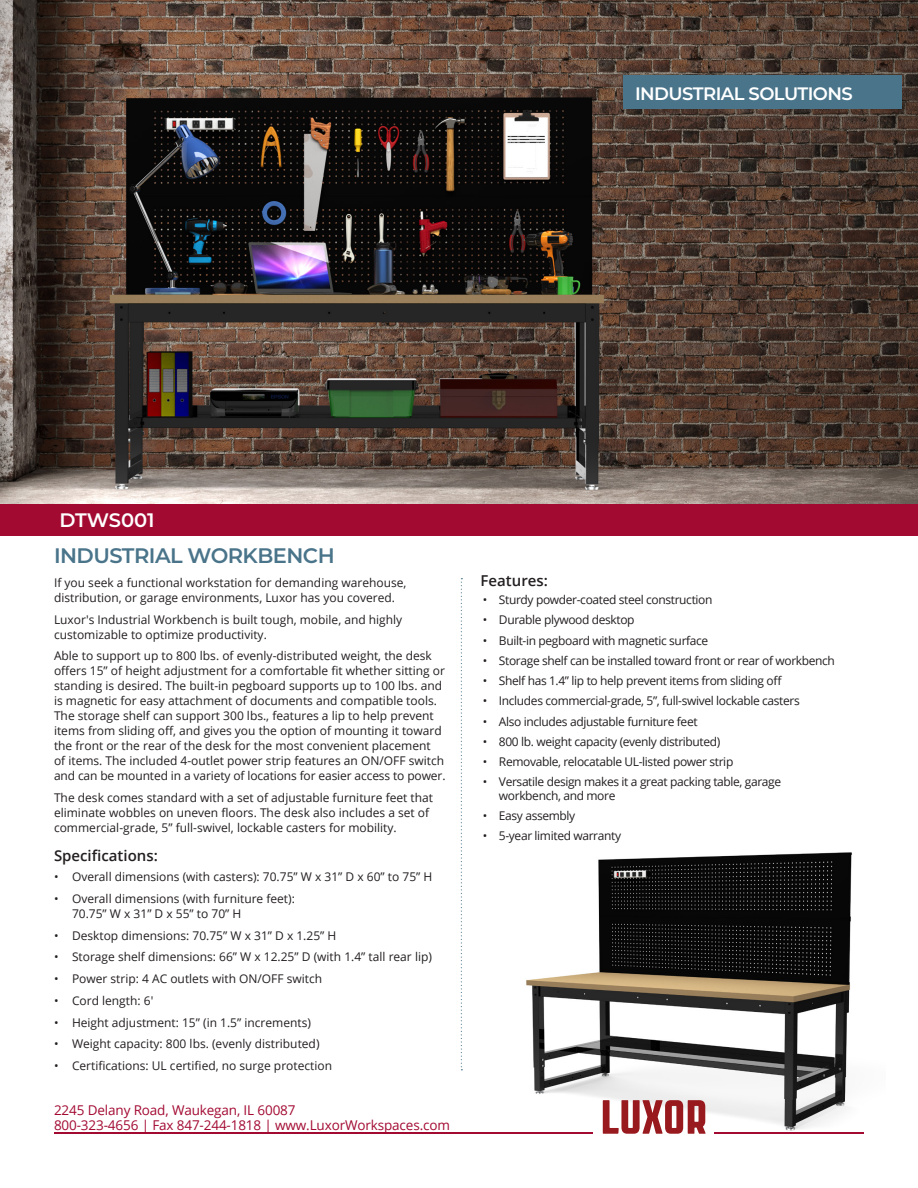
<style>
.page{position:relative;width:918px;height:1188px;background:#fff}
.page>*{position:absolute;margin:0;border:0;box-sizing:border-box;transform-origin:0 0}
.Cover_Headline_-_Col{font:600 21px "Montserrat";letter-spacing:-.025em;color:#49748a}
.Small_Headline_cover{font:600 19.5px "Montserrat";letter-spacing:-.005em;color:#fff}
.Category_Bar_Headlin{font:600 18px "Montserrat";letter-spacing:-.03em;color:#fff}
.Description_Text{font:600 15px "Open Sans";color:#231f20}
.Footer_Contact_info{font:13.5px "Open Sans";letter-spacing:-.01em;color:#a30a32}
.Description_Text-2{font:12px/15px "Open Sans";color:#231f20}
.Description_Text-3{font:12px/13.5px "Open Sans";letter-spacing:-.03em;color:#231f20}
</style>
<div class="page">
<img style="left:515px;top:852px;width:337px;height:282px">
<img style="left:0;top:0;width:918px;height:504px">
<div style="left:0;top:504px;width:918px;height:32px;background:#a30a32"></div>
<div style="left:623px;top:76px;width:278px;height:33px;background:#49748a"></div>
<hr style="left:54px;top:1133px;width:538px;height:1px;background:#a30a32">
<hr style="left:714px;top:1132px;width:150px;height:2px;background:#a30a32">
<svg style="left:603px;top:1100px;width:103px;height:34px"></svg>
<svg style="left:461px;top:578px;width:1px;height:492px"></svg>
<p class="Category_Bar_Headlin" style="left:635px;top:80px;width:219px">INDUSTRIAL SOLUTIONS</p>
<p class="Small_Headline_cover" style="left:59px;top:506px;width:97px">DTWS001</p>
<p class="Cover_Headline_-_Col" style="left:54px;top:541px;width:282px">INDUSTRIAL WORKBENCH</p>
<p class="Description_Text-2" style="left:54px;top:575px;width:354px">If you seek a functional workstation for demanding warehouse, distribution, or garage environments, Luxor has you covered.</p>
<p class="Description_Text-2" style="left:54px;top:611px;width:350px">Luxor's Industrial Workbench is built tough, mobile, and highly customizable to optimize productivity.</p>
<p class="Description_Text-2" style="left:54px;top:648px;width:393px">Able to support up to 800 lbs. of evenly-distributed weight, the desk offers 15” of height adjustment for a comfortable fit whether sitting or standing is desired. The built-in pegboard supports up to 100 lbs. and is magnetic for easy attachment of documents and compatible tools.<br>The storage shelf can support 300 lbs., features a lip to help prevent items from sliding off, and gives you the option of mounting it toward the front or the rear of the desk for the most convenient placement<br>of items. The included 4-outlet power strip features an ON/OFF switch and can be mounted in a variety of locations for easier access to power.</p>
<p class="Description_Text-2" style="left:54px;top:790px;width:381px">The desk comes standard with a set of adjustable furniture feet that eliminate wobbles on uneven floors. The desk also includes a set of commercial-grade, 5” full-swivel, lockable casters for mobility.</p>
<p class="Description_Text" style="left:54px;top:845px;width:105px">Specifications:</p>
<p class="Description_Text-2" style="left:54px;top:869px;width:380px">• Overall dimensions (with casters): 70.75” W x 31” D x 60” to 75” H</p>
<p class="Description_Text-2" style="left:72px;top:891px;width:224px;text-indent:-18px">• Overall dimensions (with furniture feet):<br>70.75” W x 31” D x 55” to 70” H</p>
<p class="Description_Text-2" style="left:54px;top:927px;width:284px">• Desktop dimensions: 70.75” W x 31” D x 1.25” H</p>
<p class="Description_Text-2" style="left:54px;top:949px;width:379px">• Storage shelf dimensions: 66” W x 12.25” D (with 1.4” tall rear lip)</p>
<p class="Description_Text-2" style="left:54px;top:971px;width:270px">• Power strip: 4 AC outlets with ON/OFF switch</p>
<p class="Description_Text-2" style="left:54px;top:993px;width:101px">• Cord length: 6'</p>
<p class="Description_Text-2" style="left:54px;top:1014px;width:259px">• Height adjustment: 15” (in 1.5” increments)</p>
<p class="Description_Text-2" style="left:54px;top:1036px;width:267px">• Weight capacity: 800 lbs. (evenly distributed)</p>
<p class="Description_Text-2" style="left:54px;top:1058px;width:280px">• Certifications: UL certified, no surge protection</p>
<p class="Footer_Contact_info" style="left:54px;top:1101px;width:243px">2245 Delany Road, Waukegan, IL 60087</p>
<p class="Footer_Contact_info" style="left:54px;top:1116px;width:398px">800-323-4656 | Fax 847-244-1818 | www.LuxorWorkspaces.com</p>
<p class="Description_Text" style="left:481px;top:570px;width:69px">Features:</p>
<p class="Description_Text-3" style="left:483px;top:593px;width:231px">• Sturdy powder-coated steel construction</p>
<p class="Description_Text-3" style="left:483px;top:613px;width:153px">• Durable plywood desktop</p>
<p class="Description_Text-3" style="left:483px;top:633px;width:227px">• Built-in pegboard with magnetic surface</p>
<p class="Description_Text-3" style="left:483px;top:653px;width:354px">• Storage shelf can be installed toward front or rear of workbench</p>
<p class="Description_Text-3" style="left:483px;top:674px;width:301px">• Shelf has 1.4” lip to help prevent items from sliding off</p>
<p class="Description_Text-3" style="left:483px;top:694px;width:319px">• Includes commercial-grade, 5”, full-swivel lockable casters</p>
<p class="Description_Text-3" style="left:483px;top:714px;width:216px">• Also includes adjustable furniture feet</p>
<p class="Description_Text-3" style="left:483px;top:734px;width:239px">• 800 lb. weight capacity (evenly distributed)</p>
<p class="Description_Text-3" style="left:483px;top:755px;width:252px">• Removable, relocatable UL-listed power strip</p>
<p class="Description_Text-3" style="left:499px;top:775px;width:284px;text-indent:-16px">• Versatile design makes it a great packing table, garage workbench, and more</p>
<p class="Description_Text-3" style="left:483px;top:809px;width:94px">• Easy assembly</p>
<p class="Description_Text-3" style="left:483px;top:829px;width:140px">• 5-year limited warranty</p>
</div>
